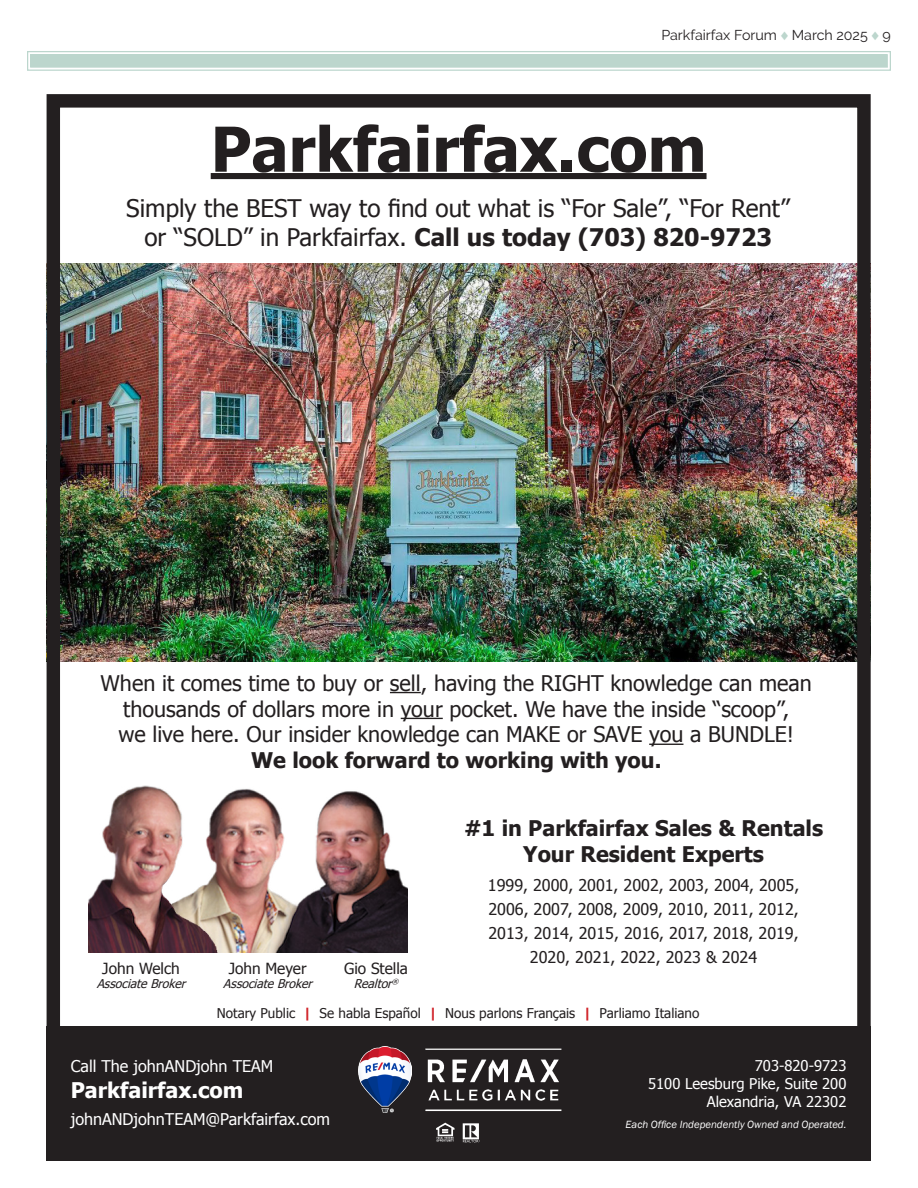
<style>
.page{position:relative;width:918px;height:1188px;background:#fff}
.page>*{position:absolute;margin:0;border:0;box-sizing:border-box;transform-origin:0 0}
.t1{font:700 61.95px "Tahoma";color:#231f20}
.t2{font:24.3px/29.1px "Tahoma";color:#231f20;text-align:center}
.t3{font:21.6px/25.8px "Tahoma";color:#231f20;text-align:center}
.t4{font:700 21.6px/25.8px "Tahoma";color:#231f20;text-align:center}
.t5{font:700 21.6px "Tahoma";color:#fff}
.t6{font:16.2px/24.3px "Tahoma";color:#231f20;text-align:center}
.t7{font:16.2px "Tahoma";color:#fff}
.t8{font:15.3px "Tahoma";color:#231f20}
.t9{font:14.85px/17.9px "Tahoma";color:#fff;text-align:right}
.t10{font:14.25px "Raleway";color:#231f20}
.t11{font:13.5px "Tahoma";color:#231f20}
.t12{font:italic 12.15px "Tahoma";color:#231f20}
.t13{font:italic 10.8px "Franklin Gothic";color:#fff}
.s1{color:#bcd6cd}
.s2{font-weight:700}
.s3{font-weight:700;color:#d1232a}
</style>
<div class="page">
<svg style="left:27px;top:51px;width:864px;height:20px"></svg>
<div style="left:30px;top:54px;width:858px;height:14px;border:1px solid #bcd6cd"></div>
<div style="left:33px;top:57px;width:852px;height:8px;border:1px solid #bcd6cd"></div>
<img style="left:61px;top:263px;width:796px;height:399px">
<div style="left:47px;top:94px;width:824px;height:1067px;border:13px solid #231f20"></div>
<div style="left:211px;top:173px;width:496px;height:6px;background:#231f20"></div>
<hr style="left:390px;top:692px;width:31px;height:1px;background:#231f20">
<hr style="left:401px;top:718px;width:42px;height:1px;background:#231f20">
<hr style="left:649px;top:744px;width:34px;height:1px;background:#231f20">
<div style="left:47px;top:1026px;width:824px;height:135px;background:#231f20"></div>
<img style="left:436px;top:1123px;width:19px;height:19px">
<img style="left:462px;top:1123px;width:18px;height:20px">
<img style="left:88px;top:785px;width:319px;height:168px">
<img style="left:425px;top:1048px;width:137px;height:63px">
<img style="left:359px;top:1046px;width:52px;height:67px">
<p class="t10" style="left:661px;top:27px;width:231px">Parkfairfax Forum <span class="s1">◆</span> March 2025 <span class="s1">◆</span> 9</p>
<p class="t1" style="left:211px;top:106px;width:497px">Parkfairfax.com</p>
<p class="t2" style="left:126px;top:193px;width:665px">Simply the BEST way to find out what is “For Sale”, “For Rent” or “SOLD” in Parkfairfax. <span class="s2">Call us today (703) 820-9723</span></p>
<p class="t3" style="left:101px;top:669px;width:713px">When it comes time to buy or sell, having the RIGHT knowledge can mean thousands of dollars more in your pocket. We have the inside “scoop”,<br>we live here. Our insider knowledge can MAKE or SAVE you a BUNDLE!<br><span class="s2">We look forward to working with you.</span></p>
<p class="t8" style="left:102px;top:958px;width:79px">John Welch</p>
<p class="t12" style="left:97px;top:976px;width:94px">AssociateBroker</p>
<p class="t4" style="left:464px;top:814px;width:361px">#1 in Parkfairfax Sales &amp; Rentals<br>Your Resident Experts</p>
<p class="t6" style="left:488px;top:872px;width:313px">1999, 2000, 2001, 2002, 2003, 2004, 2005, 2006, 2007, 2008, 2009, 2010, 2011, 2012, 2013, 2014, 2015, 2016, 2017, 2018, 2019, 2020, 2021, 2022, 2023 &amp; 2024</p>
<p class="t8" style="left:229px;top:958px;width:79px">John Meyer</p>
<p class="t12" style="left:223px;top:976px;width:94px">AssociateBroker</p>
<p class="t11" style="left:217px;top:1004px;width:484px">Notary Public <span class="s3">|</span> Se habla Español <span class="s3">|</span> Nous parlons Français <span class="s3">|</span> Parliamo Italiano</p>
<p class="t8" style="left:344px;top:958px;width:65px">Gio Stella</p>
<p class="t12" style="left:354px;top:976px;width:48px">Realtor<sup>®</sup></p>
<p class="t7" style="left:71px;top:1055px;width:204px">Call The johnANDjohn TEAM</p>
<p class="t5" style="left:71px;top:1075px;width:174px">Parkfairfax.com</p>
<p class="t7" style="left:71px;top:1108px;width:261px">johnANDjohnTEAM@Parkfairfax.com</p>
<p class="t9" style="left:648px;top:1056px;width:200px">703-820-9723<br>5100 Leesburg Pike, Suite 200<br>Alexandria, VA 22302</p>
<p class="t13" style="left:626px;top:1118px;width:222px">Each Office Independently Owned and Operated.</p>
</div>
